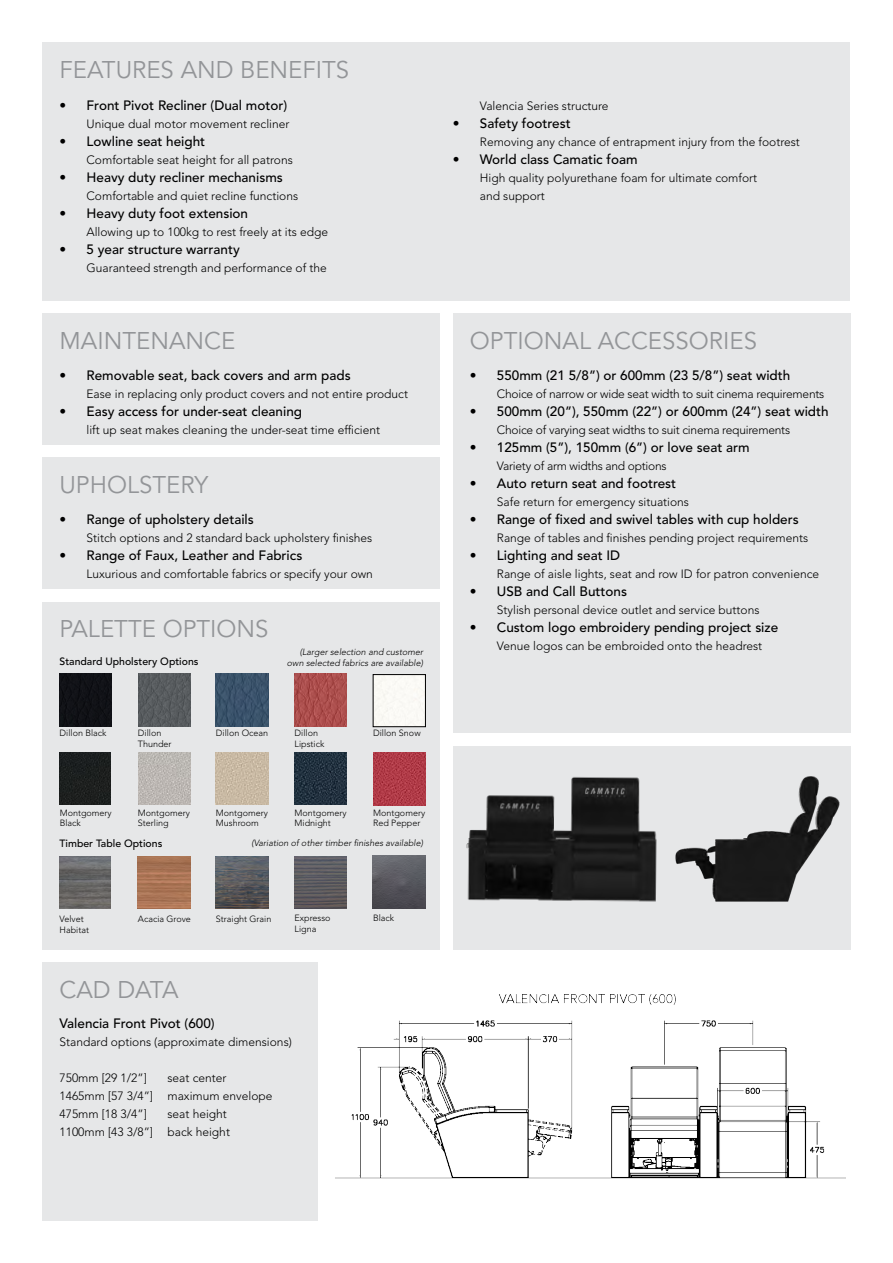
<style>
.page{position:relative;width:893px;height:1263px;background:#fff}
.page>*{position:absolute;margin:0;border:0;box-sizing:border-box;transform-origin:0 0}
.t1{font:24px "Avenir";color:#939598}
.t2{font:500 13.5px "Avenir";color:#000}
.t3{font:300 12px/18px "Avenir";color:#000}
.t4{font:300 12px "Avenir";letter-spacing:-.02em;color:#000}
.t5{font:500 10.5px "Avenir";color:#000}
.t6{font:300 9px/10.8px "Avenir";color:#000}
.t7{font:italic 300 9px/10.8px "Avenir";color:#000;text-align:right}
</style>
<div class="page">
<div style="left:453px;top:313px;width:397px;height:420px;background:#e6e7e8"></div>
<div style="left:43px;top:43px;width:807px;height:258px;background:#e6e7e8"></div>
<div style="left:43px;top:962px;width:275px;height:258px;background:#e6e7e8"></div>
<div style="left:43px;top:313px;width:397px;height:132px;background:#e6e7e8"></div>
<div style="left:43px;top:458px;width:397px;height:131px;background:#e6e7e8"></div>
<div style="left:453px;top:746px;width:397px;height:203px;background:#e6e7e8"></div>
<img style="left:675px;top:776px;width:165px;height:126px">
<img style="left:466px;top:777px;width:191px;height:125px">
<img style="left:335px;top:994px;width:510px;height:185px">
<div style="left:43px;top:602px;width:397px;height:347px;background:#e6e7e8"></div>
<img style="left:138px;top:674px;width:52px;height:52px">
<img style="left:216px;top:674px;width:52px;height:52px">
<img style="left:295px;top:674px;width:52px;height:52px">
<div style="left:375px;top:676px;width:49px;height:49px;background:#faf9f5"></div>
<div style="left:373px;top:674px;width:53px;height:53px;border:1px solid #000"></div>
<div style="left:60px;top:752px;width:51px;height:52px;background:#1c1f1f"></div>
<img style="left:138px;top:752px;width:52px;height:52px">
<img style="left:216px;top:752px;width:52px;height:52px">
<img style="left:295px;top:752px;width:52px;height:52px">
<img style="left:373px;top:753px;width:52px;height:52px">
<div style="left:60px;top:674px;width:51px;height:52px;background:#111216"></div>
<img style="left:60px;top:856px;width:51px;height:52px">
<img style="left:216px;top:856px;width:52px;height:52px">
<img style="left:295px;top:856px;width:52px;height:52px">
<img style="left:373px;top:856px;width:53px;height:52px">
<img style="left:138px;top:856px;width:52px;height:52px">
<h1 class="t1" style="left:60px;top:56px;width:291px">FEATURES AND BENEFITS</h1>
<p class="t2" style="left:60px;top:98px;width:229px">• Front Pivot Recliner (Dual motor)</p>
<p class="t3" style="left:87px;top:115px;width:204px">Unique dual motor movement recliner</p>
<p class="t2" style="left:60px;top:134px;width:147px">• Lowline seat height</p>
<p class="t3" style="left:87px;top:151px;width:208px">Comfortable seat height for all patrons</p>
<p class="t2" style="left:60px;top:170px;width:225px">• Heavy duty recliner mechanisms</p>
<p class="t3" style="left:87px;top:187px;width:213px">Comfortable and quiet recline functions</p>
<p class="t2" style="left:60px;top:206px;width:190px">• Heavy duty foot extension</p>
<p class="t3" style="left:87px;top:223px;width:243px">Allowing up to 100kg to rest freely at its edge</p>
<p class="t2" style="left:60px;top:242px;width:182px">• 5 year structure warranty</p>
<p class="t3" style="left:87px;top:259px;width:242px">Guaranteed strength and performance of the</p>
<p class="t3" style="left:480px;top:97px;width:130px">Valencia Series structure</p>
<p class="t2" style="left:453px;top:116px;width:119px">• Safety footrest</p>
<p class="t3" style="left:480px;top:133px;width:321px">Removing any chance of entrapment injury from the footrest</p>
<p class="t2" style="left:453px;top:152px;width:186px">• World class Camatic foam</p>
<p class="t3" style="left:480px;top:169px;width:279px">High quality polyurethane foam for ultimate comfort and support</p>
<h1 class="t1" style="left:60px;top:327px;width:177px">MAINTENANCE</h1>
<h1 class="t1" style="left:470px;top:327px;width:289px">OPTIONAL ACCESSORIES</h1>
<p class="t2" style="left:60px;top:368px;width:293px">• Removable seat, back covers and arm pads</p>
<p class="t3" style="left:87px;top:385px;width:323px">Ease in replacing only product covers and not entire product</p>
<p class="t2" style="left:60px;top:404px;width:244px">• Easy access for under-seat cleaning</p>
<p class="t3" style="left:87px;top:421px;width:295px">lift up seat makes cleaning the under-seat time efficient</p>
<h1 class="t1" style="left:60px;top:471px;width:150px">UPHOLSTERY</h1>
<p class="t2" style="left:60px;top:512px;width:196px">• Range of upholstery details</p>
<p class="t3" style="left:87px;top:529px;width:287px">Stitch options and 2 standard back upholstery finishes</p>
<p class="t2" style="left:60px;top:548px;width:244px">• Range of Faux, Leather and Fabrics</p>
<p class="t3" style="left:87px;top:565px;width:288px">Luxurious and comfortable fabrics or specify your own</p>
<h1 class="t1" style="left:60px;top:615px;width:211px">PALETTE OPTIONS</h1>
<p class="t5" style="left:60px;top:655px;width:141px">Standard Upholstery Options</p>
<p class="t7" style="left:287px;top:647px;width:138px">(Larger selection and customer own selected fabrics are available)</p>
<p class="t6" style="left:60px;top:728px;width:48px">Dillon Black</p>
<p class="t6" style="left:138px;top:728px;width:35px">Dillon<br>Thunder</p>
<p class="t6" style="left:216px;top:728px;width:54px">Dillon Ocean</p>
<p class="t6" style="left:295px;top:728px;width:31px">Dillon<br>Lipstick</p>
<p class="t6" style="left:373px;top:728px;width:49px">Dillon Snow</p>
<p class="t6" style="left:60px;top:807px;width:54px">Montgomery<br>Black</p>
<p class="t6" style="left:138px;top:807px;width:54px">Montgomery<br>Sterling</p>
<p class="t6" style="left:216px;top:807px;width:54px">Montgomery<br>Mushroom</p>
<p class="t6" style="left:295px;top:807px;width:54px">Montgomery<br>Midnight</p>
<p class="t6" style="left:373px;top:807px;width:54px">Montgomery<br>Red Pepper</p>
<p class="t7" style="left:251px;top:837px;width:173px">(Variation of other timber finishes available)</p>
<p class="t5" style="left:60px;top:837px;width:104px">Timber Table Options</p>
<p class="t6" style="left:138px;top:913px;width:55px">Acacia Grove</p>
<p class="t6" style="left:373px;top:913px;width:23px">Black</p>
<p class="t6" style="left:60px;top:913px;width:31px">Velvet<br>Habitat</p>
<p class="t6" style="left:216px;top:913px;width:57px">Straight Grain</p>
<p class="t6" style="left:295px;top:913px;width:38px">Expresso<br>Ligna</p>
<h1 class="t1" style="left:60px;top:975px;width:121px">CAD DATA</h1>
<p class="t2" style="left:60px;top:1016px;width:157px">Valencia Front Pivot (600)</p>
<p class="t3" style="left:60px;top:1033px;width:234px">Standard options (approximate dimensions)</p>
<p class="t3" style="left:60px;top:1069px;width:89px">750mm [29 1/2”]</p>
<p class="t3" style="left:60px;top:1069px;width:214px;text-indent:108px">seat center<br>1465mm [57 3/4”] maximum envelope<br>475mm [18 3/4”]</p>
<p class="t3" style="left:60px;top:1105px;width:172px;text-align:right">seat height<br>1100mm [43 3/8”] back height</p>
<p class="t2" style="left:470px;top:368px;width:322px">• 550mm (21 5/8”) or 600mm (23 5/8”) seat width</p>
<p class="t4" style="left:497px;top:387px;width:329px">Choice of narrow or wide seat width to suit cinema requirements</p>
<p class="t2" style="left:470px;top:404px;width:360px">• 500mm (20”), 550mm (22”) or 600mm (24”) seat width</p>
<p class="t4" style="left:497px;top:423px;width:295px">Choice of varying seat widths to suit cinema requirements</p>
<p class="t2" style="left:470px;top:440px;width:281px">• 125mm (5”), 150mm (6”) or love seat arm</p>
<p class="t4" style="left:497px;top:459px;width:171px">Variety of arm widths and options</p>
<p class="t2" style="left:470px;top:476px;width:208px">• Auto return seat and footrest</p>
<p class="t3" style="left:497px;top:493px;width:194px">Safe return for emergency situations</p>
<p class="t2" style="left:470px;top:512px;width:330px">• Range of fixed and swivel tables with cup holders</p>
<p class="t3" style="left:497px;top:529px;width:313px">Range of tables and finishes pending project requirements</p>
<p class="t2" style="left:470px;top:548px;width:152px">• Lighting and seat ID</p>
<p class="t3" style="left:497px;top:565px;width:324px">Range of aisle lights, seat and row ID for patron convenience</p>
<p class="t2" style="left:470px;top:584px;width:159px">• USB and Call Buttons</p>
<p class="t3" style="left:497px;top:601px;width:264px">Stylish personal device outlet and service buttons</p>
<p class="t2" style="left:470px;top:620px;width:310px">• Custom logo embroidery pending project size</p>
<p class="t3" style="left:497px;top:637px;width:267px">Venue logos can be embroided onto the headrest</p>
</div>
